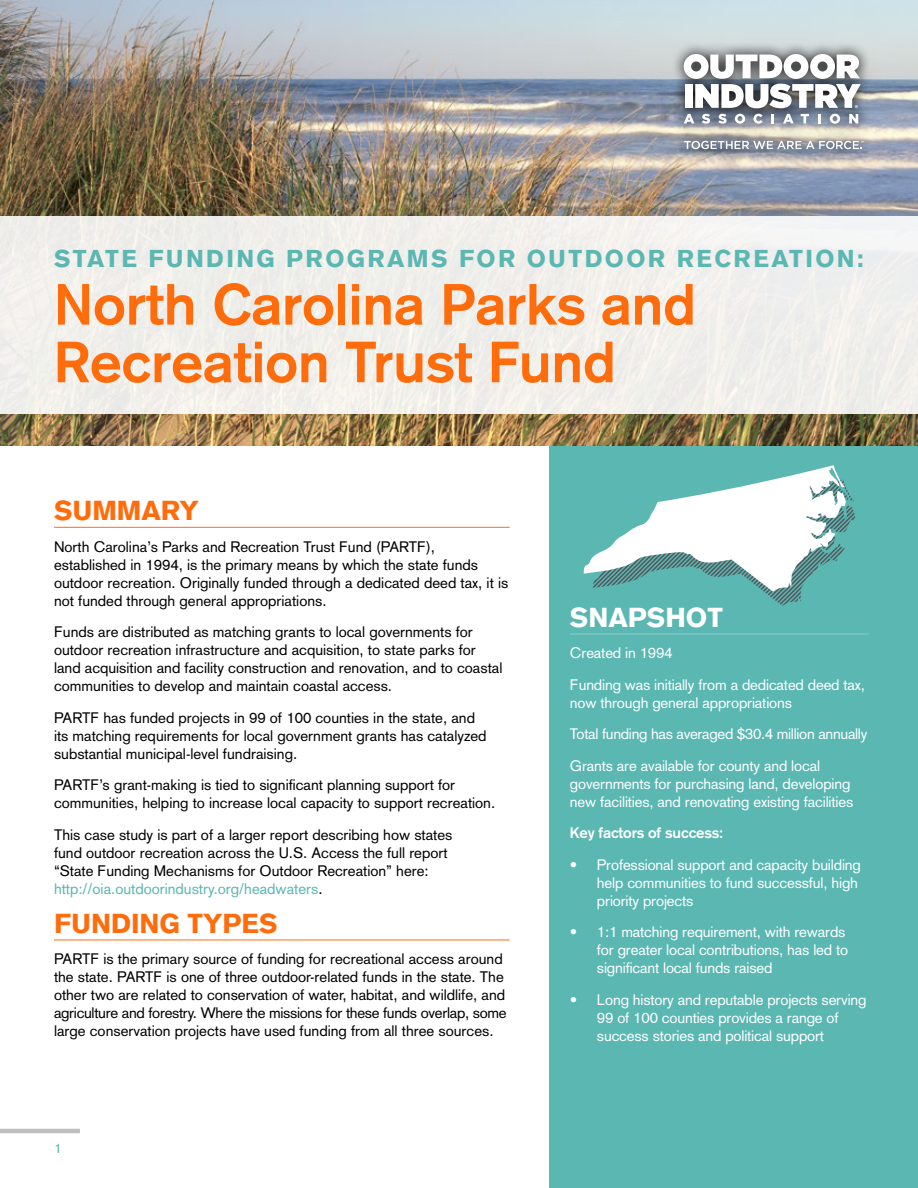
<style>
.page{position:relative;width:918px;height:1188px;background:#fff}
.page>*{position:absolute;margin:0;border:0;box-sizing:border-box;transform-origin:0 0}
.t1{font:700 57px/57.6px "Akzidenz Grotesk";color:#ff6c0c}
.t2{font:900 27px "Akzidenz Grotesk";color:#ff6c0c}
.t3{font:900 27px "Akzidenz Grotesk";color:#fff}
.t4{font:900 24px "Akzidenz Grotesk";letter-spacing:.1em;color:#5ab7b2}
.t5{font:15px/18px "Akzidenz Grotesk";color:#000}
.t6{font:15px/18px "Akzidenz Grotesk";letter-spacing:-.01em;color:#fff}
.t7{font:700 15px "Akzidenz Grotesk";letter-spacing:-.01em;color:#fff}
.t8{font:13.5px "Akzidenz Grotesk";color:#5ab7b2}
.s1{color:#5ab7b2}
</style>
<div class="page">
<hr style="left:54px;top:527px;width:456px;height:1px;background:#ff6c0c">
<hr style="left:54px;top:940px;width:456px;height:1px;background:#ff6c0c">
<div style="left:550px;top:444px;width:368px;height:744px;background:#5ab7b2"></div>
<hr style="left:570px;top:633px;width:299px;height:2px;background:#7bc5c1">
<img style="left:0;top:0;width:918px;height:445px">
<div style="left:0;top:216px;width:918px;height:198px;background:#f0efeb"></div>
<svg style="left:583px;top:465px;width:272px;height:141px"></svg>
<svg style="left:671px;top:42px;width:203px;height:119px;background:#a6aaae"></svg>
<svg style="left:684px;top:114px;width:10px;height:9px"></svg>
<svg style="left:702px;top:114px;width:8px;height:10px"></svg>
<svg style="left:718px;top:114px;width:9px;height:10px"></svg>
<svg style="left:735px;top:114px;width:10px;height:10px"></svg>
<svg style="left:754px;top:114px;width:9px;height:10px"></svg>
<svg style="left:772px;top:114px;width:2px;height:9px"></svg>
<svg style="left:783px;top:114px;width:11px;height:9px"></svg>
<svg style="left:801px;top:114px;width:8px;height:9px"></svg>
<svg style="left:818px;top:114px;width:3px;height:9px"></svg>
<svg style="left:830px;top:114px;width:10px;height:10px"></svg>
<svg style="left:849px;top:114px;width:9px;height:9px"></svg>
<svg style="left:684px;top:54px;width:177px;height:54px"></svg>
<svg style="left:684px;top:141px;width:180px;height:8px"></svg>
<hr style="left:0;top:1129px;width:80px;height:4px;background:#c0bfbf">
<h3 class="t4" style="left:54px;top:244px;width:811px">STATE FUNDING PROGRAMS FOR OUTDOOR RECREATION:</h3>
<h1 class="t1" style="left:54px;top:275px;width:644px">North Carolina Parks and<br>Recreation Trust Fund</h1>
<h2 class="t2" style="left:54px;top:494px;width:146px">SUMMARY</h2>
<p class="t5" style="left:54px;top:537px;width:456px">North Carolina’s Parks and Recreation Trust Fund (PARTF), established in 1994, is the primary means by which the state funds outdoor recreation. Originally funded through a dedicated deed tax, it is not funded through general appropriations.</p>
<p class="t5" style="left:54px;top:623px;width:450px">Funds are distributed as matching grants to local governments for outdoor recreation infrastructure and acquisition, to state parks for land acquisition and facility construction and renovation, and to coastal communities to develop and maintain coastal access.</p>
<p class="t5" style="left:54px;top:708px;width:434px">PARTF has funded projects in 99 of 100 counties in the state, and its matching requirements for local government grants has catalyzed substantial municipal-level fundraising.</p>
<p class="t5" style="left:54px;top:776px;width:443px">PARTF’s grant-making is tied to significant planning support for communities, helping to increase local capacity to support recreation.</p>
<p class="t5" style="left:54px;top:825px;width:400px">This case study is part of a larger report describing how states fund outdoor recreation across the U.S. Access the full report “State Funding Mechanisms for Outdoor Recreation” here: <span class="s1">http://oia.outdoorindustry.org/headwaters</span>.</p>
<h2 class="t2" style="left:54px;top:907px;width:225px">FUNDING TYPES</h2>
<p class="t5" style="left:54px;top:950px;width:454px">PARTF is the primary source of funding for recreational access around the state. PARTF is one of three outdoor-related funds in the state. The other two are related to conservation of water, habitat, and wildlife, and agriculture and forestry. Where the missions for these funds overlap, some large conservation projects have used funding from all three sources.</p>
<p class="t8" style="left:54px;top:1141px;width:9px">1</p>
<h2 class="t3" style="left:570px;top:601px;width:154px">SNAPSHOT</h2>
<p class="t6" style="left:570px;top:637px;width:297px;line-height:31.5px">Created in 1994<br>Funding was initially from a dedicated deed tax,</p>
<p class="t6" style="left:570px;top:687px;width:299px;line-height:31.5px">now through general appropriations<br>Total funding has averaged $30.4 million annually<br>Grants are available for county and local</p>
<p class="t6" style="left:570px;top:774px;width:285px">governments for purchasing land, developing new facilities, and renovating existing facilities</p>
<p class="t7" style="left:570px;top:824px;width:155px">Key factors of success:</p>
<p class="t6" style="left:597px;top:855px;width:265px;text-indent:-27px">• Professional support and capacity building help communities to fund successful, high priority projects</p>
<p class="t6" style="left:597px;top:923px;width:253px;text-indent:-27px">• 1:1 matching requirement, with rewards for greater local contributions, has led to significant local funds raised</p>
<p class="t6" style="left:597px;top:990px;width:271px;text-indent:-27px">• Long history and reputable projects serving<br>99 of 100 counties provides a range of success stories and political support</p>
</div>
